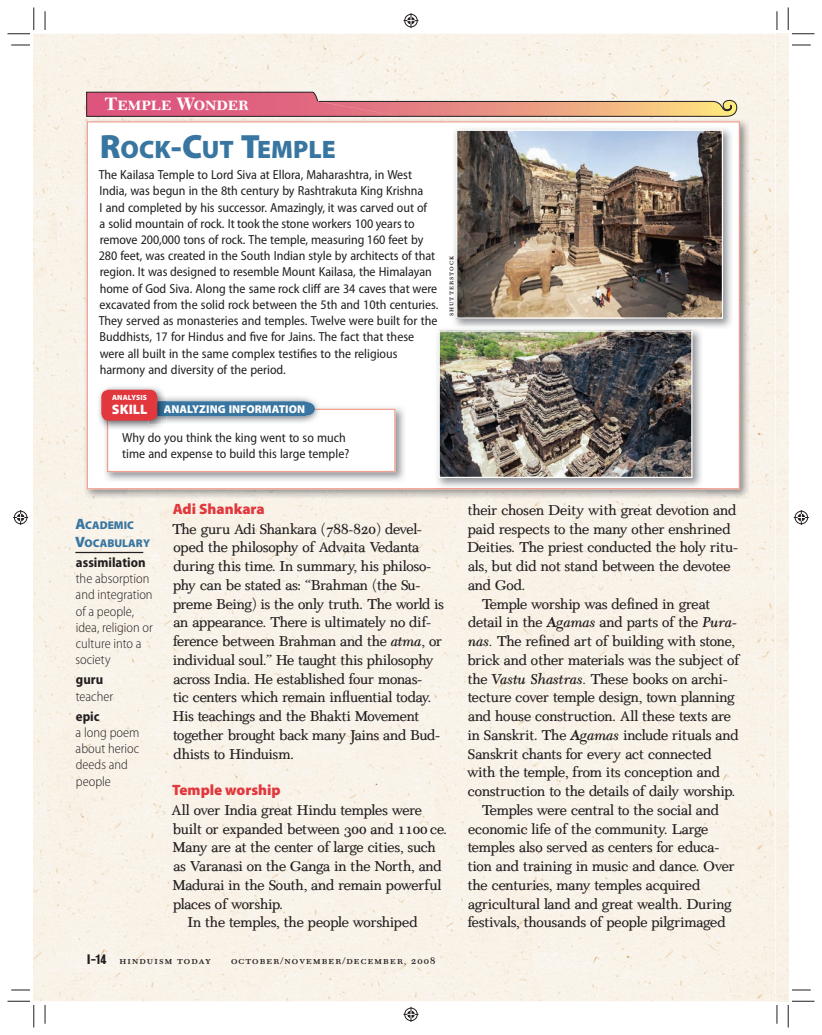
<style>
.page{position:relative;width:822px;height:1035px;background:#fff}
.page>*{position:absolute;margin:0;border:0;box-sizing:border-box;transform-origin:0 0}
.t1{font:900 25.25px "Myriad Pro";color:#3876a1}
.t2{font:700 18.75px "New Caledonia LT Std";letter-spacing:-.005em;color:#fff}
.t3{font:15px/18.8px "A Quantum Leap";letter-spacing:-.015em;color:#231f20}
.t4{font:900 15px "Myriad Pro";color:#e1373d}
.t5{font:300 semi-condensed 13.75px/16.2px "Myriad Pro";color:#231f20}
.t6{font:700 semi-condensed 13.75px "Myriad Pro";color:#231f20}
.t7{font:900 13.75px "Myriad Pro";letter-spacing:.005em;color:#fff}
.t8{font:semi-condensed 13.12px/16.2px "Myriad Pro";letter-spacing:-.005em;color:#231f20}
.t9{font:700 13.12px "A Quantum Leap";color:#231f20}
.t10{font:900 11.38px "Myriad Pro";letter-spacing:.005em;color:#fff}
.t11{font:900 11.25px/17.5px "Myriad Pro";color:#3876a1}
.t12{font:10px "A Quantum Leap Small Caps";letter-spacing:.1em;color:#231f20;scale:1.05 1}
.t13{font:7.5px "A Quantum Leap Small Caps";letter-spacing:.125em;color:#231f20}
.t14{font:900 7.5px "Myriad Pro";letter-spacing:.01em;color:#fff}
.s1{font-size:33.75px}
.s2{color:#efeff0}
.s3{font-size:15px}
.s4{font-family:"A Quantum Leap Small Caps"}
.s5{font-style:italic}
</style>
<div class="page">
<div style="left:34px;top:34px;width:741px;height:967px;background:#f9f2e8"></div>
<div style="left:776px;top:34px;width:12px;height:967px;background:#f9f2e8"></div>
<svg style="left:86px;top:92px;width:650px;height:25px"></svg>
<img style="left:84px;top:117px;width:665px;height:43px">
<img style="left:83px;top:160px;width:44px;height:339px">
<img style="left:706px;top:160px;width:44px;height:338px">
<img style="left:127px;top:489px;width:579px;height:11px">
<div style="left:87px;top:121px;width:652px;height:368px;background:#fff"></div>
<img style="left:452px;top:126px;width:281px;height:203px">
<img style="left:458px;top:132px;width:262px;height:185px">
<div style="left:456px;top:130px;width:266px;height:189px;border:1px solid #fff"></div>
<img style="left:434px;top:327px;width:268px;height:162px">
<img style="left:452px;top:327px;width:250px;height:2px">
<img style="left:440px;top:332px;width:250px;height:144px">
<div style="left:438px;top:330px;width:254px;height:148px;border:1px solid #fff"></div>
<img style="left:103px;top:405px;width:302px;height:77px">
<img style="left:166px;top:395px;width:154px;height:6px">
<img style="left:96px;top:385px;width:70px;height:45px">
<img style="left:103px;top:419px;width:4px;height:11px">
<svg style="left:107px;top:401px;width:288px;height:71px"></svg>
<div style="left:101px;top:390px;width:56px;height:31px;background:#e1373d;border-radius:8px"></div>
<hr style="left:75px;top:552px;width:68px;height:1px;background:#231f20">
<svg style="left:11px;top:44px;width:19px;height:2px"></svg>
<svg style="left:792px;top:44px;width:18px;height:2px"></svg>
<svg style="left:11px;top:989px;width:19px;height:2px"></svg>
<svg style="left:792px;top:989px;width:18px;height:2px"></svg>
<svg style="left:44px;top:11px;width:2px;height:19px"></svg>
<svg style="left:44px;top:1005px;width:2px;height:19px"></svg>
<svg style="left:776px;top:11px;width:1px;height:19px"></svg>
<svg style="left:776px;top:1005px;width:1px;height:19px"></svg>
<svg style="left:8px;top:8px;width:27px;height:27px"></svg>
<svg style="left:8px;top:1001px;width:27px;height:27px"></svg>
<svg style="left:787px;top:8px;width:27px;height:27px"></svg>
<svg style="left:787px;top:1001px;width:27px;height:27px"></svg>
<svg style="left:403px;top:13px;width:15px;height:15px"></svg>
<svg style="left:403px;top:1007px;width:15px;height:15px"></svg>
<svg style="left:13px;top:510px;width:15px;height:15px"></svg>
<svg style="left:793px;top:510px;width:15px;height:15px"></svg>
<p class="t2" style="left:105px;top:96px;width:145px">Temple Wonder</p>
<h1 class="t1" style="left:100px;top:140px;width:237px"><span class="s1">R</span>OCK<span class="s1">-C</span>UT <span class="s1">T</span>EMPLE</h1>
<p class="t8" style="left:99px;top:168px;width:341px">The Kailasa Temple to Lord Siva at Ellora, Maharashtra, in West India, was begun in the 8th century by Rashtrakuta King Krishna<br>I and completed by his successor. Amazingly, it was carved out of<br>a solid mountain of rock. It took the stone workers 100 years to remove 200,000 tons of rock. The temple, measuring 160 feet by 280 feet, was created in the South Indian style by architects of that region. It was designed to resemble Mount Kailasa, the Himalayan home of God Siva. Along the same rock cliff are 34 caves that were excavated from the solid rock between the 5th and 10th centuries.<br>They served as monasteries and temples. Twelve were built for the Buddhists, 17 for Hindus and five for Jains. The fact that these were all built in the same complex testifies to the religious harmony and diversity of the period.</p>
<p class="t10" style="left:164px;top:405px;width:143px"><span class="s2">A</span>NALYZING INFORMATION</p>
<p class="t14" style="left:112px;top:395px;width:36px">ANALYSIS</p>
<p class="t7" style="left:112px;top:404px;width:37px">SKILL</p>
<p class="t8" style="left:122px;top:430px;width:228px">Why do you think the king went to so much time and expense to build this large temple?</p>
<p class="t13" style="left:446px;top:316px;width:62px;rotate:-90deg">shutterstock</p>
<p class="t11" style="left:75px;top:518px;width:76px"><span class="s3">A</span>CADEMIC<br><span class="s3">V</span>OCABULARY</p>
<p class="t6" style="left:76px;top:557px;width:71px">assimilation</p>
<p class="t5" style="left:75px;top:571px;width:79px">the absorption and integration of a people, idea, religion or culture into a society</p>
<p class="t6" style="left:76px;top:675px;width:29px">guru</p>
<p class="t5" style="left:76px;top:689px;width:39px">teacher</p>
<p class="t6" style="left:76px;top:711px;width:25px">epic</p>
<p class="t5" style="left:76px;top:725px;width:65px">a long poem about herioc deeds and people</p>
<p class="t4" style="left:173px;top:503px;width:93px">Adi Shankara</p>
<p class="t3" style="left:172px;top:521px;width:273px">The guru Adi Shankara (<span class="s4">788-820</span>) devel&shy;oped the philosophy of Advaita Vedanta during this time. In summary, his philoso&shy;phy can be stated as: “Brahman (the Su&shy;preme Being) is the only truth. The world is an appearance. There is ultimately no dif&shy;ference between Brahman and the <span class="s5">atma</span>, or individual soul.” He taught this philosophy across India. He established four monas-<br>tic centers which remain influential today.<br>His teachings and the Bhakti Movement together brought back many Jains and Bud&shy;dhists to Hinduism.</p>
<p class="t4" style="left:172px;top:784px;width:110px">Temple worship</p>
<p class="t3" style="left:171px;top:802px;width:252px">All over India great Hindu temples were</p>
<p class="t3" style="left:173px;top:821px;width:276px">built or expanded between <span class="s4">300</span> and <span class="s4">1100</span> ce.</p>
<p class="t3" style="left:172px;top:840px;width:265px">Many are at the center of large cities, such</p>
<p class="t3" style="left:173px;top:858px;width:270px">as Varanasi on the Ganga in the North, and</p>
<p class="t3" style="left:172px;top:877px;width:270px">Madurai in the South, and remain powerful</p>
<p class="t3" style="left:173px;top:896px;width:112px">places of worship.</p>
<p class="t3" style="left:187px;top:915px;width:232px">In the temples, the people worshiped</p>
<p class="t9" style="left:87px;top:954px;width:21px">I-14</p>
<p class="t12" style="left:119px;top:954px;width:89px">hinduism today</p>
<p class="t12" style="left:231px;top:954px;width:196px">october/november/december, 2008</p>
<p class="t3" style="left:467px;top:502px;width:270px">their chosen Deity with great devotion and</p>
<p class="t3" style="left:467px;top:521px;width:264px">paid respects to the many other enshrined</p>
<p class="t3" style="left:467px;top:540px;width:272px">Deities. The priest conducted the holy ritu-</p>
<p class="t3" style="left:468px;top:558px;width:264px">als, but did not stand between the devotee</p>
<p class="t3" style="left:468px;top:577px;width:59px">and God.</p>
<p class="t3" style="left:481px;top:596px;width:230px">Temple worship was defined in great</p>
<p class="t3" style="left:468px;top:615px;width:271px">detail in the <span class="s5">A ga mas</span> and parts of the <span class="s5">Pura-</span></p>
<p class="t3" style="left:468px;top:633px;width:268px"><span class="s5">nas.</span> The refined art of building with stone,</p>
<p class="t3" style="left:467px;top:652px;width:273px">brick and other materials was the subject of</p>
<p class="t3" style="left:467px;top:671px;width:261px">the <span class="s5">Vastu Shastras.</span> These books on archi-</p>
<p class="t3" style="left:467px;top:690px;width:268px">tecture cover temple design, town planning</p>
<p class="t3" style="left:468px;top:708px;width:264px">and house construction. All these texts are</p>
<p class="t3" style="left:467px;top:727px;width:272px">in Sanskrit. The <span class="s5">Agamas</span> include rituals and</p>
<p class="t3" style="left:468px;top:746px;width:245px">Sanskrit chants for every act connected</p>
<p class="t3" style="left:467px;top:765px;width:254px">with the temple, from its conception and</p>
<p class="t3" style="left:468px;top:783px;width:269px">construction to the details of daily worship.</p>
<p class="t3" style="left:481px;top:802px;width:239px">Temples were central to the social and</p>
<p class="t3" style="left:468px;top:821px;width:242px">economic life of the community. Large</p>
<p class="t3" style="left:467px;top:840px;width:253px">temples also served as centers for educa-</p>
<p class="t3" style="left:467px;top:858px;width:268px">tion and training in music and dance. Over</p>
<p class="t3" style="left:467px;top:877px;width:234px">the centuries, many temples acquired</p>
<p class="t3" style="left:468px;top:896px;width:265px">agricultural land and great wealth. During</p>
<p class="t3" style="left:467px;top:915px;width:259px">festivals, thousands of people pilgrimaged</p>
</div>
